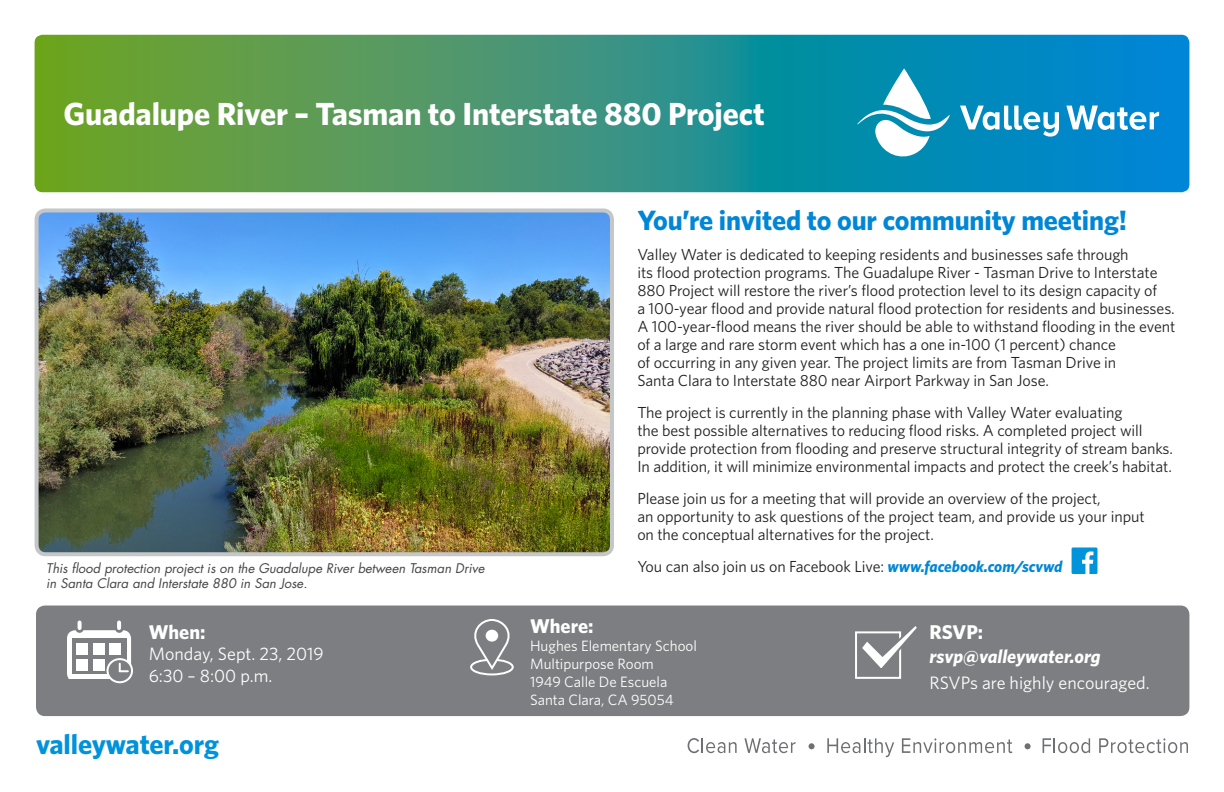
<style>
.page{position:relative;width:1224px;height:792px;background:#fff}
.page>*{position:absolute;margin:0;border:0;box-sizing:border-box;transform-origin:0 0}
.t1{font:700 32px "Whitney";letter-spacing:-.005em;color:#fff}
.t2{font:700 28px "Whitney";letter-spacing:-.005em;color:#0086d6}
.t3{font:700 28px "Whitney";letter-spacing:-.005em;color:#0092db}
.t4{font:700 20px "Whitney";color:#fff}
.t5{font:italic 700 19px "Whitney";color:#fff}
.t6{font:18px/21.6px "Whitney";color:#fff}
.t7{font:16px/18px "Whitney";letter-spacing:-.005em;color:#231f20}
.t8{font:15px/18px "Whitney";color:#fff}
.t9{font:italic 13px/15.6px "Futura Std";color:#454647}
.s1{font-weight:700;font-style:italic;color:#0086d6}
</style>
<div class="page">
<svg style="left:35px;top:35px;width:1154px;height:157px;background:#36947d"></svg>
<svg style="left:960px;top:106px;width:99px;height:31px"></svg>
<svg style="left:1066px;top:106px;width:93px;height:25px"></svg>
<svg style="left:857px;top:68px;width:93px;height:91px"></svg>
<div style="left:36px;top:606px;width:1153px;height:110px;background:#7c7e81;border-radius:9px"></div>
<div style="left:107px;top:658px;width:26px;height:25px;border:2px solid #fff;border-radius:50%"></div>
<svg style="left:67px;top:622px;width:64px;height:56px"></svg>
<div style="left:470px;top:659px;width:44px;height:16px;border:2px solid #fff;border-radius:50%"></div>
<svg style="left:470px;top:619px;width:44px;height:52px"></svg>
<div style="left:486px;top:630px;width:12px;height:12px;background:#fff;border-radius:50%"></div>
<div style="left:855px;top:631px;width:46px;height:48px;background:#7c7e81;border:2px solid #fff"></div>
<svg style="left:858px;top:626px;width:59px;height:47px"></svg>
<svg style="left:688px;top:738px;width:49px;height:15px"></svg>
<svg style="left:744px;top:738px;width:52px;height:15px"></svg>
<svg style="left:809px;top:743px;width:6px;height:6px"></svg>
<svg style="left:827px;top:738px;width:67px;height:19px"></svg>
<svg style="left:902px;top:738px;width:110px;height:15px"></svg>
<svg style="left:1043px;top:738px;width:47px;height:15px"></svg>
<svg style="left:1099px;top:738px;width:89px;height:15px"></svg>
<svg style="left:1025px;top:743px;width:6px;height:6px"></svg>
<img style="left:40px;top:213px;width:569px;height:338px">
<div style="left:35px;top:208px;width:579px;height:348px;border:4px solid #c5c6c8;border-radius:9px"></div>
<svg style="left:1072px;top:547px;width:25px;height:27px"></svg>
<p class="t1" style="left:64px;top:93px;width:703px">Guadalupe River – Tasman to Interstate 880 Project</p>
<p class="t9" style="left:46px;top:560px;width:440px">This flood protection project is on the Guadalupe River between Tasman Drive in Santa Clara and Interstate 880 in San Jose.</p>
<p class="t4" style="left:149px;top:618px;width:58px">When:</p>
<p class="t6" style="left:149px;top:643px;width:177px">Monday, Sept. 23, 2019<br>6:30 – 8:00 p.m.</p>
<p class="t3" style="left:36px;top:726px;width:185px">valleywater.org</p>
<p class="t2" style="left:637px;top:201px;width:491px">You’re invited to our community meeting!</p>
<p class="t7" style="left:637px;top:245px;width:540px">Valley Water is dedicated to keeping residents and businesses safe through<br>its flood protection programs. The Guadalupe River - Tasman Drive to Interstate 880 Project will restore the river’s flood protection level to its design capacity of<br>a 100-year flood and provide natural flood protection for residents and businesses.<br>A 100-year-flood means the river should be able to withstand flooding in the event of a large and rare storm event which has a one in-100 (1 percent) chance<br>of occurring in any given year. The project limits are from Tasman Drive in<br>Santa Clara to Interstate 880 near Airport Parkway in San Jose.</p>
<p class="t7" style="left:637px;top:403px;width:537px">The project is currently in the planning phase with Valley Water evaluating<br>the best possible alternatives to reducing flood risks. A completed project will provide protection from flooding and preserve structural integrity of stream banks.<br>In addition, it will minimize environmental impacts and protect the creek’s habitat.</p>
<p class="t7" style="left:637px;top:489px;width:509px">Please join us for a meeting that will provide an overview of the project,<br>an opportunity to ask questions of the project team, and provide us your input on the conceptual alternatives for the project.</p>
<p class="t7" style="left:637px;top:557px;width:427px">You can also join us on Facebook Live: <span class="s1">www.facebook.com/scvwd</span></p>
<p class="t4" style="left:530px;top:613px;width:65px">Where:</p>
<p class="t8" style="left:530px;top:637px;width:168px">Hughes Elementary School<br>Multipurpose Room<br>1949 Calle De Escuela<br>Santa Clara, CA 95054</p>
<p class="t4" style="left:930px;top:619px;width:55px">RSVP:</p>
<p class="t5" style="left:930px;top:644px;width:173px">rsvp@valleywater.org</p>
<p class="t6" style="left:930px;top:672px;width:222px">RSVPs are highly encouraged.</p>
</div>
